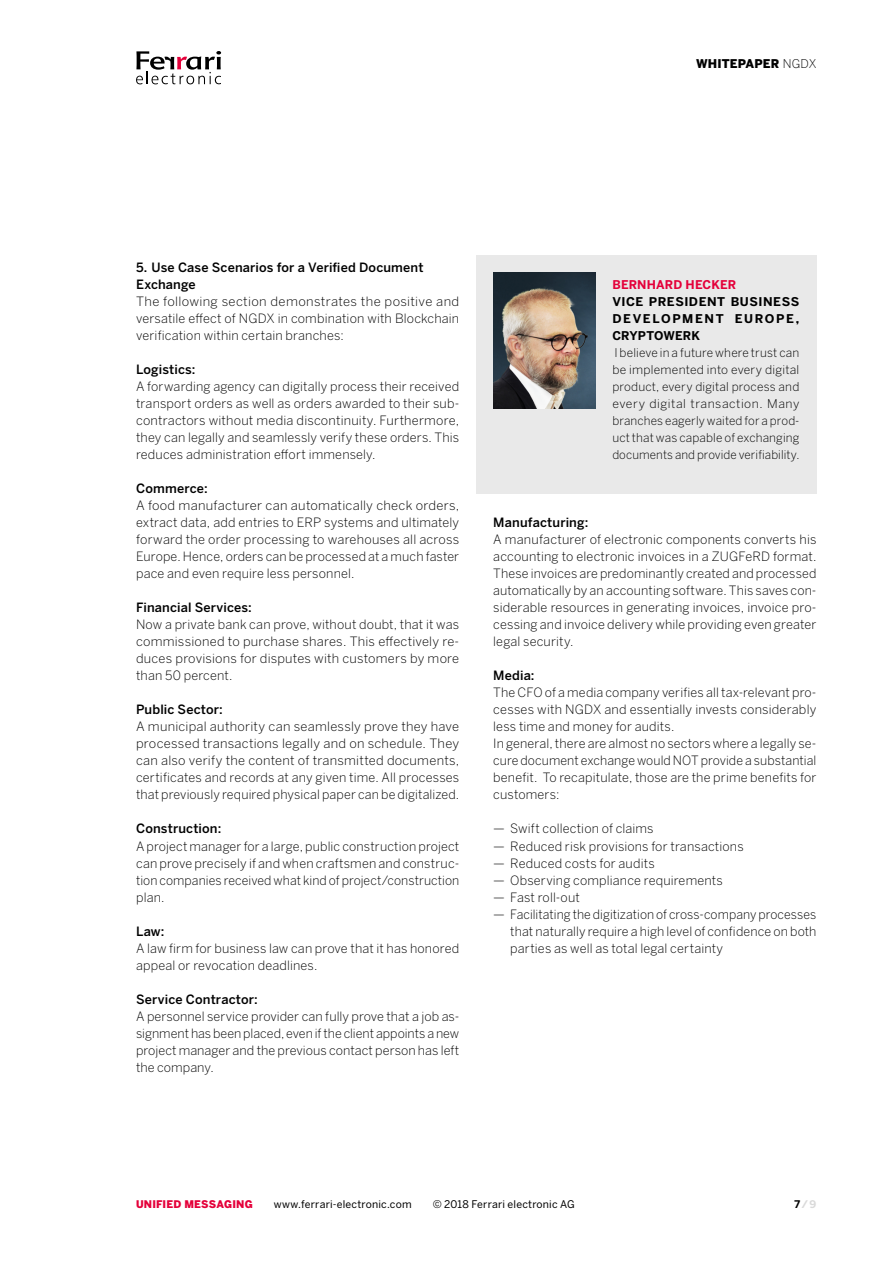
<style>
.page{position:relative;width:893px;height:1263px;background:#fff}
.page>*{position:absolute;margin:0;border:0;box-sizing:border-box;transform-origin:0 0}
.t1{font:300 12.75px/17px "Benton Sans";letter-spacing:.01em;color:#000;text-align:justify}
.t2{font:500 12.75px/17px "Benton Sans";letter-spacing:.01em;color:#000}
.t3{font:300 12px/17px "Benton Sans";letter-spacing:.01em;color:#000;text-align:justify}
.t4{font:700 12px/17px "Benton Sans";letter-spacing:.045em;color:#000;text-align:justify}
.t5{font:700 12px "Benton Sans";letter-spacing:.01em;color:#e4003a}
.t6{font:900 12px "Benton Sans";letter-spacing:.01em;color:#000}
.t7{font:10.5px "Benton Sans";letter-spacing:.02em;color:#000}
.t8{font:900 10.5px "Benton Sans";letter-spacing:.015em;color:#e4003a}
.t9{font:700 10.5px "Benton Sans";color:#dadada}
.s1{font-weight:300}
.s2{color:#000}
</style>
<div class="page">
<div style="left:476px;top:255px;width:340px;height:238px;background:#e9e9e9"></div>
<img style="left:493px;top:272px;width:102px;height:136px">
<svg style="left:136px;top:51px;width:85px;height:33px"></svg>
<p class="t6" style="left:696px;top:56px;width:122px">WHITEPAPER <span class="s1">NGDX</span></p>
<p class="t2" style="left:136px;top:259px;width:289px">5. Use Case Scenarios for a Verified Document<br>Exchange</p>
<p class="t1" style="left:136px;top:293px;width:325px">The following section demonstrates the positive and versatile effect of NGDX in combination with Blockchain verification within certain branches:</p>
<p class="t2" style="left:136px;top:361px;width:61px">Logistics:</p>
<p class="t1" style="left:136px;top:378px;width:325px">A forwarding agency can digitally process their received transport orders as well as orders awarded to their sub&shy;contractors without media discontinuity. Furthermore, they can legally and seamlessly verify these orders. This reduces administration effort immensely.</p>
<p class="t2" style="left:136px;top:480px;width:73px">Commerce:</p>
<p class="t1" style="left:136px;top:497px;width:325px">A food manufacturer can automatically check orders, extract data, add entries to ERP systems and ultimately forward the order processing to warehouses all across Europe. Hence, orders can be processed at a much faster pace and even require less personnel.</p>
<p class="t2" style="left:136px;top:599px;width:117px">Financial Services:</p>
<p class="t1" style="left:136px;top:616px;width:325px">Now a private bank can prove, without doubt, that it was commissioned to purchase shares. This effectively re&shy;duces provisions for disputes with customers by more than 50 percent.</p>
<p class="t2" style="left:136px;top:701px;width:88px">Public Sector:</p>
<p class="t1" style="left:136px;top:718px;width:325px">A municipal authority can seamlessly prove they have processed transactions legally and on schedule. They can also verify the content of transmitted documents, certificates and records at any given time. All processes that previously required physical paper can be digitalized.</p>
<p class="t2" style="left:136px;top:820px;width:87px">Construction:</p>
<p class="t1" style="left:136px;top:837px;width:325px">A project manager for a large, public construction project can prove precisely if and when craftsmen and construc&shy;tion companies received what kind of project/construction plan.</p>
<p class="t2" style="left:136px;top:922px;width:30px">Law:</p>
<p class="t1" style="left:136px;top:939px;width:325px">A law firm for business law can prove that it has honored appeal or revocation deadlines.</p>
<p class="t2" style="left:136px;top:990px;width:123px">Service Contractor:</p>
<p class="t1" style="left:136px;top:1007px;width:325px">A personnel service provider can fully prove that a job as&shy;signment has been placed, even if the client appoints a new project manager and the previous contact person has left the company.</p>
<p class="t5" style="left:612px;top:278px;width:126px">BERNHARD HECKER</p>
<p class="t4" style="left:612px;top:293px;width:189px">VICE PRESIDENT BUSINESS DEVELOPMENT EUROPE, CRYPTOWERK</p>
<p class="t3" style="left:612px;top:344px;width:189px">I believe in a future where trust can be implemented into every digital product, every digital process and every digital transaction. Many branches eagerly waited for a prod&shy;uct that was capable of exchanging documents and provide verifiability.</p>
<p class="t2" style="left:493px;top:514px;width:97px">Manufacturing:</p>
<p class="t1" style="left:493px;top:531px;width:325px">A manufacturer of electronic components converts his accounting to electronic invoices in a ZUGFeRD format.<br>These invoices are predominantly created and processed automatically by an accounting software. This saves con&shy;siderable resources in generating invoices, invoice pro&shy;cessing and invoice delivery while providing even greater legal security.</p>
<p class="t2" style="left:493px;top:667px;width:43px">Media:</p>
<p class="t1" style="left:493px;top:684px;width:325px;text-align:left">The CFO of a media company verifies all tax-relevant pro&shy;cesses with NGDX and essentially invests considerably less time and money for audits.<br>In general, there are almost no sectors where a legally se&shy;cure document exchange would NOT provide a substantial benefit. To recapitulate, those are the prime benefits for customers:</p>
<p class="t1" style="left:493px;top:820px;width:162px">— Swift collection of claims</p>
<p class="t1" style="left:493px;top:837px;width:252px">— Reduced risk provisions for transactions</p>
<p class="t1" style="left:493px;top:854px;width:163px">— Reduced costs for audits</p>
<p class="t1" style="left:493px;top:871px;width:231px">— Observing compliance requirements</p>
<p class="t1" style="left:493px;top:888px;width:88px">— Fast roll-out</p>
<p class="t1" style="left:510px;top:905px;width:308px;text-indent:-17px">— Facilitating the digitization of cross-company processes that naturally require a high level of confidence on both parties as well as total legal certainty</p>
<p class="t8" style="left:136px;top:1197px;width:118px">UNIFIED MESSAGING</p>
<p class="t7" style="left:274px;top:1198px;width:139px">www.ferrari-electronic.com</p>
<p class="t7" style="left:433px;top:1198px;width:144px">© 2018 Ferrari electronic AG</p>
<p class="t9" style="left:794px;top:1197px;width:23px"><span class="s2">7</span>/9</p>
</div>
